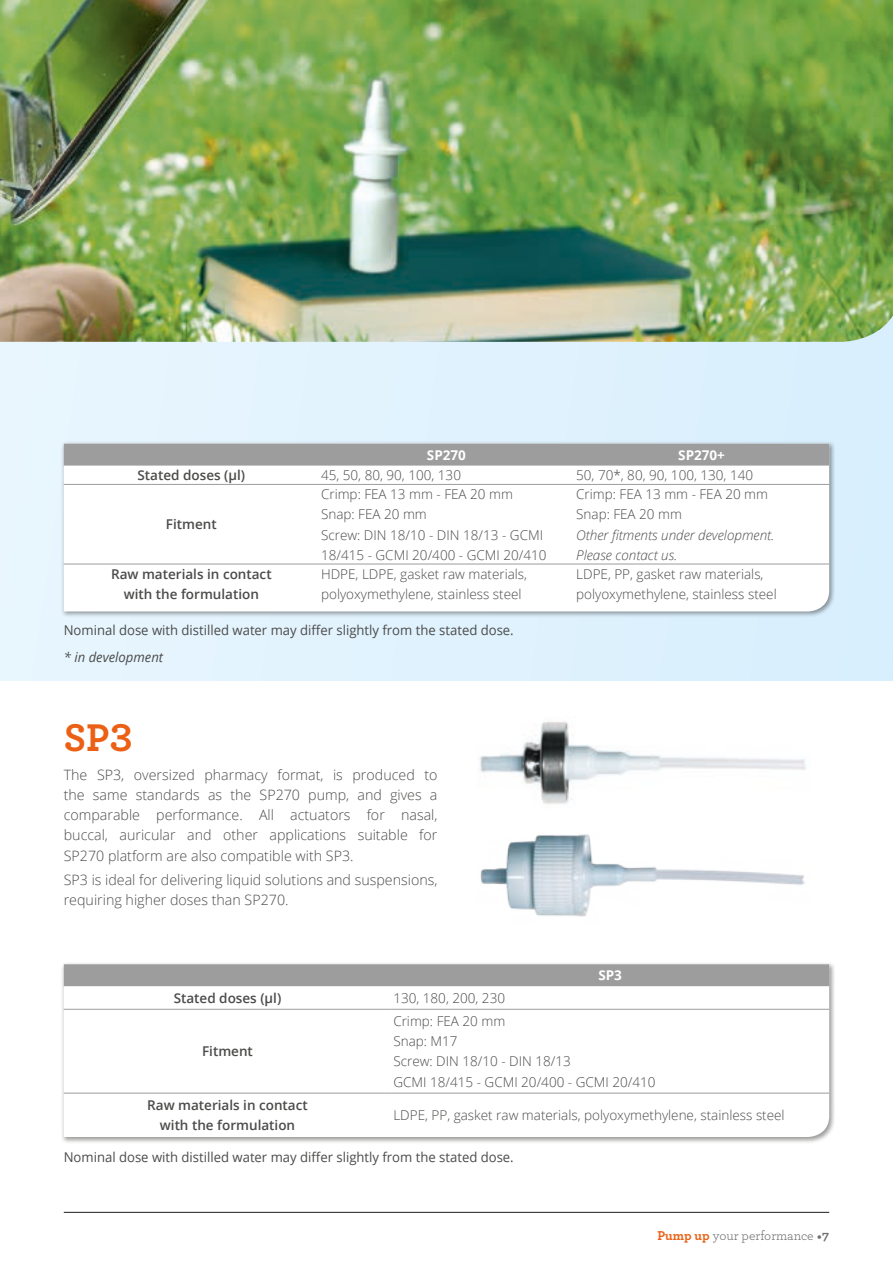
<style>
.page{position:relative;width:893px;height:1263px;background:#fff}
.page>*{position:absolute;margin:0;border:0;box-sizing:border-box;transform-origin:0 0}
.t1{font:700 40.5px "Archer";color:#eb6014}
.t2{font:300 14.25px/20.2px "Open Sans";color:#4b4b4a;text-align:justify}
.t3{font:300 13.5px/20.2px "Open Sans";color:#4b4b4a}
.t4{font:13.5px "Open Sans";color:#4b4b4a}
.t5{font:600 13.5px/20.2px "Open Sans";color:#4b4b4a;text-align:center}
.t6{font:italic 300 13.5px/20.2px "Open Sans";color:#4b4b4a}
.t7{font:13.5px "Archer";color:#70706f}
.t8{font:italic 13.5px "Open Sans";color:#4b4b4a}
.t9{font:700 13.5px "Open Sans";color:#fff}
.s1{font-weight:700;color:#eb6014}
.s2{font-family:"Minion Pro"}
.s3{font-weight:700}
</style>
<div class="page">
<hr style="left:64px;top:1212px;width:765px;height:1px;background:#1d1d1b">
<div style="left:0;top:307px;width:893px;height:373px;background:#e0f2fd"></div>
<img style="left:0;top:0;width:893px;height:342px">
<div style="left:61px;top:961px;width:774px;height:182px;background:#1d1d1b;opacity:.45"></div>
<svg style="left:64px;top:986px;width:765px;height:151px"></svg>
<div style="left:64px;top:964px;width:765px;height:22px;background:#9d9d9d"></div>
<hr style="left:64px;top:1009px;width:327px;height:1px;background:#9d9d9d">
<hr style="left:391px;top:1009px;width:438px;height:1px;background:#9d9d9d">
<hr style="left:64px;top:1093px;width:327px;height:1px;background:#9d9d9d">
<hr style="left:391px;top:1093px;width:438px;height:1px;background:#9d9d9d">
<img style="left:478px;top:721px;width:328px;height:83px">
<img style="left:480px;top:834px;width:325px;height:83px">
<div style="left:61px;top:440px;width:774px;height:178px;background:#1d1d1b;opacity:.45"></div>
<div style="left:64px;top:466px;width:765px;height:145px;background:#fff"></div>
<div style="left:64px;top:444px;width:765px;height:22px;background:#9d9d9d"></div>
<hr style="left:64px;top:484px;width:255px;height:1px;background:#9d9d9d">
<hr style="left:319px;top:484px;width:255px;height:1px;background:#9d9d9d">
<hr style="left:574px;top:484px;width:255px;height:1px;background:#9d9d9d">
<hr style="left:64px;top:564px;width:255px;height:1px;background:#9d9d9d">
<hr style="left:319px;top:564px;width:255px;height:1px;background:#9d9d9d">
<hr style="left:574px;top:564px;width:255px;height:1px;background:#9d9d9d">
<p class="t9" style="left:427px;top:445px;width:41px">SP270</p>
<p class="t9" style="left:678px;top:445px;width:48px">SP270+</p>
<p class="t5" style="left:138px;top:465px;width:109px">Stated doses (µl)</p>
<p class="t3" style="left:321px;top:465px;width:141px">45, 50, 80, 90, 100, 130</p>
<p class="t3" style="left:576px;top:465px;width:178px">50, 70*, 80, 90, 100, 130, 140</p>
<p class="t5" style="left:166px;top:514px;width:52px">Fitment</p>
<p class="t3" style="left:321px;top:484px;width:227px">Crimp: FEA 13 mm - FEA 20 mm<br>Snap: FEA 20 mm<br>Screw: DIN 18/10 - DIN 18/13 - GCMI<br>18/415 - GCMI 20/400 - GCMI 20/410</p>
<p class="t3" style="left:576px;top:484px;width:193px">Crimp: FEA 13 mm - FEA 20 mm<br>Snap: FEA 20 mm</p>
<p class="t6" style="left:576px;top:524px;width:200px">Other fitments under development.<br>Please contact us.</p>
<p class="t5" style="left:111px;top:563px;width:162px">Raw materials in contact with the formulation</p>
<p class="t3" style="left:321px;top:563px;width:208px">HDPE, LDPE, gasket raw materials, polyoxymethylene, stainless steel</p>
<p class="t3" style="left:576px;top:563px;width:202px">LDPE, PP, gasket raw materials, polyoxymethylene, stainless steel</p>
<p class="t4" style="left:64px;top:621px;width:451px">Nominal dose with distilled water may differ slightly from the stated dose.</p>
<p class="t8" style="left:64px;top:648px;width:101px">* in development</p>
<h1 class="t1" style="left:64px;top:705px;width:71px">SP3</h1>
<p class="t2" style="left:64px;top:764px;width:375px">The SP3, oversized pharmacy format, is produced to the same standards as the SP270 pump, and gives a comparable performance. All actuators for nasal, buccal, auricular and other applications suitable for SP270 platform are also compatible with SP3.</p>
<p class="t2" style="left:64px;top:869px;width:375px">SP3 is ideal for delivering liquid solutions and suspensions, requiring higher doses than SP270.</p>
<p class="t5" style="left:174px;top:987px;width:109px">Stated doses (µl)</p>
<p class="t3" style="left:393px;top:987px;width:113px">130, 180, 200, 230</p>
<p class="t9" style="left:598px;top:966px;width:25px">SP3</p>
<p class="t5" style="left:202px;top:1041px;width:52px">Fitment</p>
<p class="t3" style="left:393px;top:1010px;width:264px">Crimp: FEA 20 mm<br>Snap: M17<br>Screw: DIN 18/10 - DIN 18/13<br>GCMI 18/415 - GCMI 20/400 - GCMI 20/410</p>
<p class="t5" style="left:147px;top:1094px;width:162px">Raw materials in contact with the formulation</p>
<p class="t3" style="left:393px;top:1104px;width:393px">LDPE, PP, gasket raw materials, polyoxymethylene, stainless steel</p>
<p class="t4" style="left:64px;top:1148px;width:451px">Nominal dose with distilled water may differ slightly from the stated dose.</p>
<p class="t7" style="left:657px;top:1226px;width:173px"><span class="s1">Pump up</span> your performance <span class="s2">•</span><span class="s3">7</span></p>
</div>
